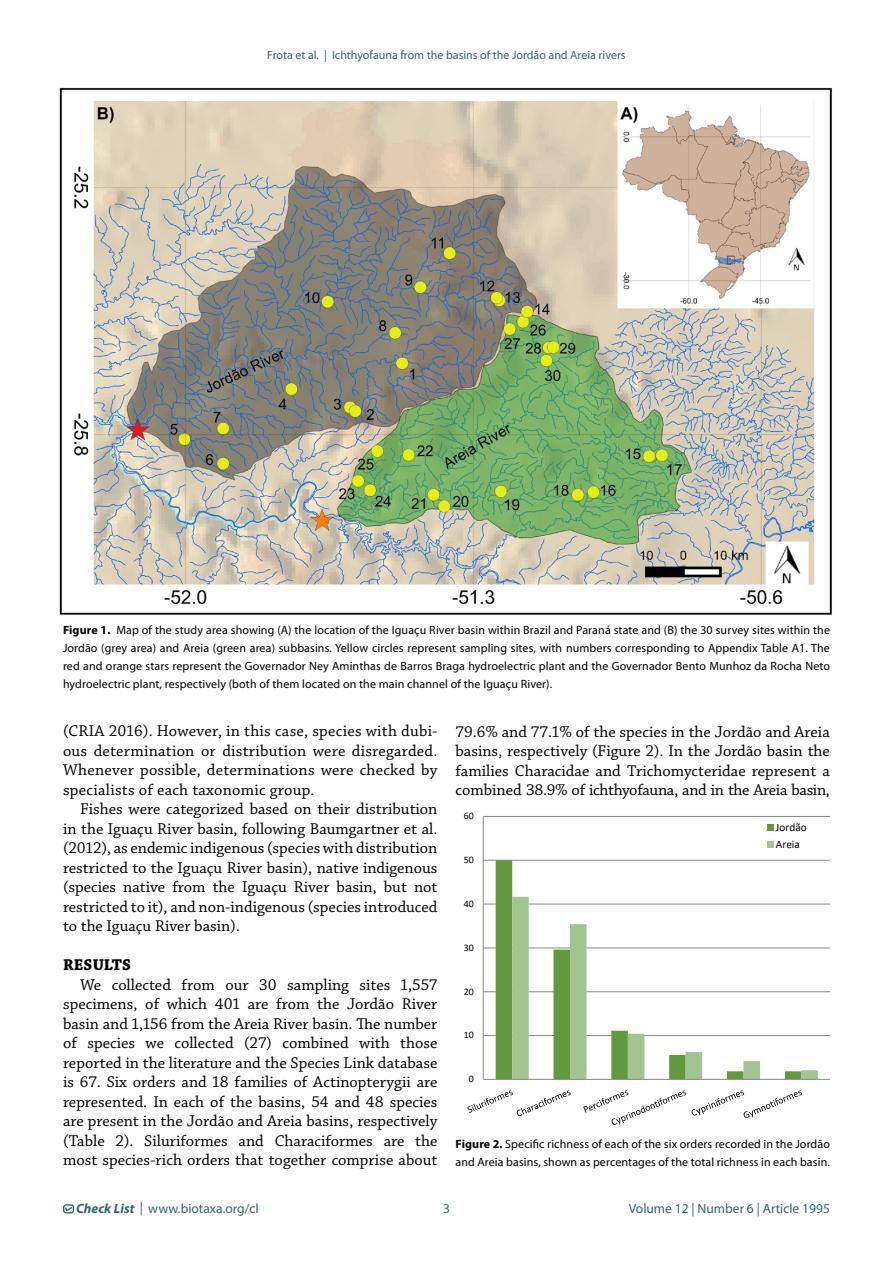
<style>
.page{position:relative;width:893px;height:1263px;background:#fff}
.page>*{position:absolute;margin:0;border:0;box-sizing:border-box;transform-origin:0 0}
.t1{font:16.5px/19.5px "Chaparral Pro";color:#000;text-align:justify}
.t2{font:700 16.5px "Chaparral Pro";letter-spacing:.015em;color:#000}
.t3{font:13.5px "Myriad Pro";color:#336769}
.t4{font:12px/18px "Myriad Pro";letter-spacing:.01em;color:#000;text-align:justify}
.t5{font:12px "Myriad Pro";color:#336769}
.t6{font:11.25px/17px "Calibri";color:#000}
.t7{font:10.05px "Calibri";color:#000}
.t8{font:9.9px "Calibri";letter-spacing:.005em;color:#000}
.s1{font-weight:700}
.s2{font-weight:700;font-style:italic}
</style>
<div class="page">
<div style="left:63px;top:1204px;width:11px;height:9px;border:1px solid #336767;border-radius:2px"></div>
<svg style="left:64px;top:1206px;width:9px;height:6px"></svg>
<img style="left:59px;top:87px;width:773px;height:528px">
<hr style="left:483px;top:1035px;width:347px;height:1px;background:#898989">
<hr style="left:483px;top:991px;width:347px;height:1px;background:#898989">
<hr style="left:483px;top:948px;width:347px;height:1px;background:#898989">
<hr style="left:483px;top:904px;width:347px;height:1px;background:#898989">
<hr style="left:483px;top:860px;width:347px;height:1px;background:#898989">
<hr style="left:483px;top:816px;width:347px;height:1px;background:#898989">
<svg style="left:496px;top:860px;width:305px;height:219px"></svg>
<svg style="left:512px;top:897px;width:306px;height:182px"></svg>
<hr style="left:483px;top:816px;width:1px;height:263px;background:#898989">
<hr style="left:483px;top:1079px;width:347px;height:1px;background:#898989">
<svg style="left:467px;top:1090px;width:104px;height:27px"></svg>
<svg style="left:583px;top:1090px;width:219px;height:35px"></svg>
<div style="left:767px;top:824px;width:6px;height:7px;background:#62993e"></div>
<svg style="left:767px;top:841px;width:6px;height:6px"></svg>
<p class="t5" style="left:267px;top:47px;width:360px">Frota et al. | Ichthyofauna from the basins of the Jordão and Areia rivers</p>
<p class="t4" style="left:63px;top:621px;width:769px"><span class="s1">Figure 1.</span> Map of the study area showing (A) the location of the Iguaçu River basin within Brazil and Paraná state and (B) the 30 survey sites within the Jordão (grey area) and Areia (green area) subbasins. Yellow circles represent sampling sites, with numbers corresponding to Appendix Table A1. The red and orange stars represent the Governador Ney Aminthas de Barros Braga hydroelectric plant and the Governador Bento Munhoz da Rocha Neto hydroelectric plant, respectively (both of them located on the main channel of the Iguaçu River).</p>
<p class="t1" style="left:63px;top:722px;width:376px">(CRIA 2016). However, in this case, species with dubi&shy;ous determination or distribution were disregarded.<br>Whenever possible, determinations were checked by specialists of each taxonomic group.</p>
<p class="t1" style="left:63px;top:800px;width:376px;text-indent:17px">Fishes were categorized based on their distribution in the Iguaçu River basin, following Baumgartner et al. (2012), as endemic indigenous (species with distribution restricted to the Iguaçu River basin), native indigenous (species native from the Iguaçu River basin, but not restricted to it), and non-indigenous (species introduced to the Iguaçu River basin).</p>
<p class="t2" style="left:63px;top:955px;width:70px">RESULTS</p>
<p class="t1" style="left:63px;top:975px;width:376px;text-indent:17px">We collected from our 30 sampling sites 1,557 specimens, of which 401 are from the Jordão River basin and 1,156 from the Areia River basin. The number of species we collected (27) combined with those reported in the literature and the Species Link database is 67. Six orders and 18 families of Actinopterygii are represented. In each of the basins, 54 and 48 species are present in the Jordão and Areia basins, respectively (Table 2). Siluriformes and Characiformes are the most species-rich orders that together comprise about</p>
<p class="t1" style="left:455px;top:722px;width:376px">79.6% and 77.1% of the species in the Jordão and Areia basins, respectively (Figure 2). In the Jordão basin the families Characidae and Trichomycteridae represent a combined 38.9% of ichthyofauna, and in the Areia basin,</p>
<p class="t8" style="left:464px;top:809px;width:12px">60</p>
<p class="t8" style="left:464px;top:853px;width:12px">50</p>
<p class="t8" style="left:464px;top:897px;width:12px">40</p>
<p class="t8" style="left:464px;top:940px;width:12px">30</p>
<p class="t7" style="left:464px;top:984px;width:12px">20</p>
<p class="t8" style="left:464px;top:1028px;width:12px">10</p>
<p class="t8" style="left:469px;top:1072px;width:7px">0</p>
<p class="t6" style="left:776px;top:818px;width:32px">Jordão<br>Areia</p>
<p class="t4" style="left:455px;top:1135px;width:376px"><span class="s1">Figure 2.</span> Specific richness of each of the six orders recorded in the Jordão and Areia basins, shown as percentages of the total richness in each basin.</p>
<p class="t3" style="left:76px;top:1200px;width:184px"><span class="s2">Check List</span> | www.biotaxa.org/cl</p>
<p class="t3" style="left:443px;top:1200px;width:8px">3</p>
<p class="t3" style="left:629px;top:1200px;width:203px">Volume 12 | Number 6 | Article 1995</p>
</div>
